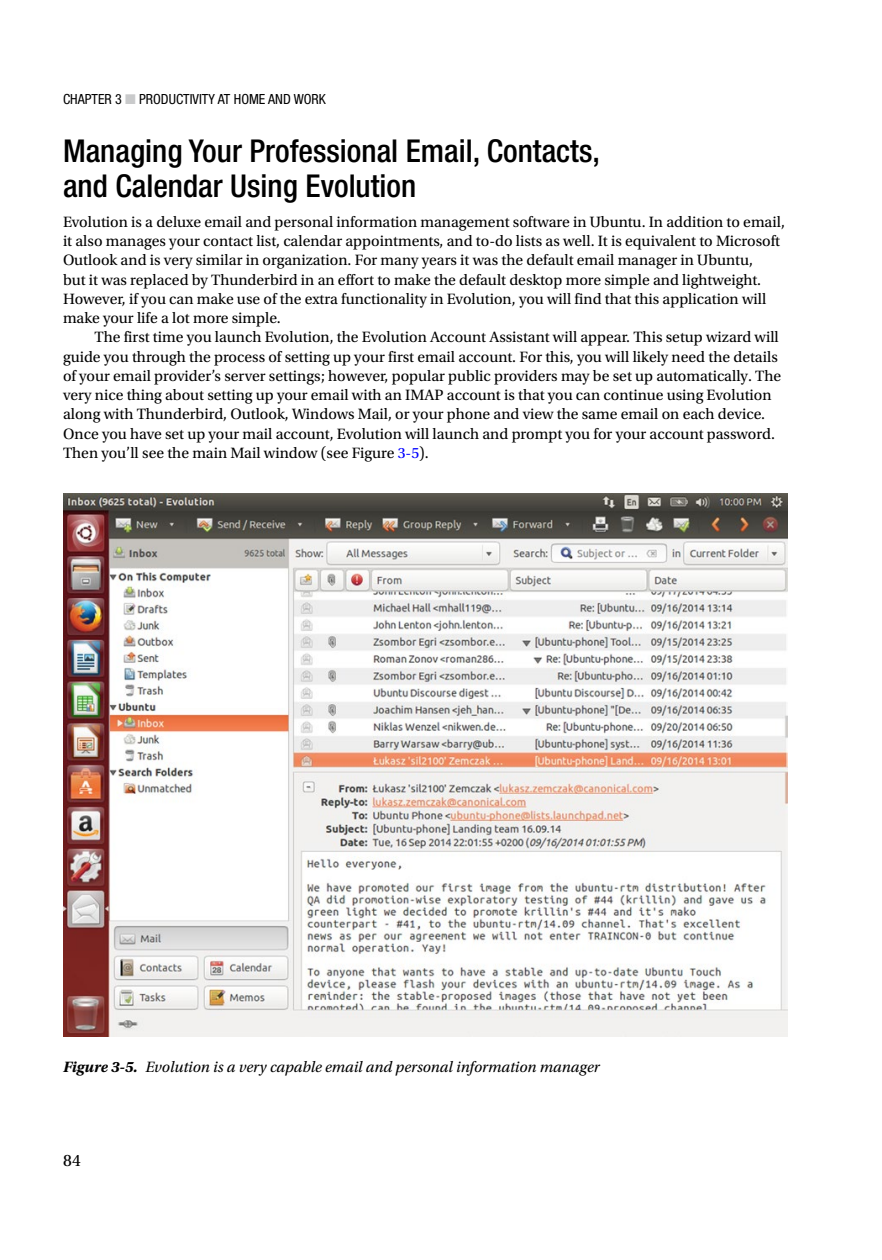
<style>
.page{position:relative;width:882px;height:1260px;background:#fff}
.page>*{position:absolute;margin:0;border:0;box-sizing:border-box;transform-origin:0 0}
.t1{font:500 condensed 31.5px/35px "Helvetica Neue";color:#000}
.t2{font:17.5px "Utopia Std";color:#000}
.t3{font:15.75px/19.2px "Utopia Std";color:#000}
.t4{font:italic 15.75px "Utopia Std";color:#000}
.t5{font:condensed 14px "Helvetica Neue";color:#000}
.s1{color:#c9cacb}
.s2{color:#00f}
.s3{font-weight:700}
</style>
<div class="page">
<img style="left:63px;top:494px;width:724px;height:543px">
<p class="t5" style="left:63px;top:91px;width:264px">CHAPTER 3 <span class="s1">■</span> PRODUCTIVITY AT HOME AND WORK</p>
<h1 class="t1" style="left:63px;top:133px;width:538px">Managing Your Professional Email, Contacts, and Calendar Using Evolution</h1>
<p class="t3" style="left:63px;top:212px;width:723px">Evolution is a deluxe email and personal information management software in Ubuntu. In addition to email, it also manages your contact list, calendar appointments, and to-do lists as well. It is equivalent to Microsoft Outlook and is very similar in organization. For many years it was the default email manager in Ubuntu,<br>but it was replaced by Thunderbird in an effort to make the default desktop more simple and lightweight.<br>However, if you can make use of the extra functionality in Evolution, you will find that this application will make your life a lot more simple.</p>
<p class="t3" style="left:63px;top:328px;width:720px;text-indent:32px">The first time you launch Evolution, the Evolution Account Assistant will appear. This setup wizard will guide you through the process of setting up your first email account. For this, you will likely need the details of your email provider’s server settings; however, popular public providers may be set up automatically. The very nice thing about setting up your email with an IMAP account is that you can continue using Evolution along with Thunderbird, Outlook, Windows Mail, or your phone and view the same email on each device.<br>Once you have set up your mail account, Evolution will launch and prompt you for your account password.<br>Then you’ll see the main Mail window (see Figure <span class="s2">3-5</span>).</p>
<p class="t4" style="left:63px;top:1058px;width:538px"><span class="s3">Figure 3-5.</span> Evolution is a very capable email and personal information manager</p>
<p class="t2" style="left:63px;top:1150px;width:19px">84</p>
</div>
